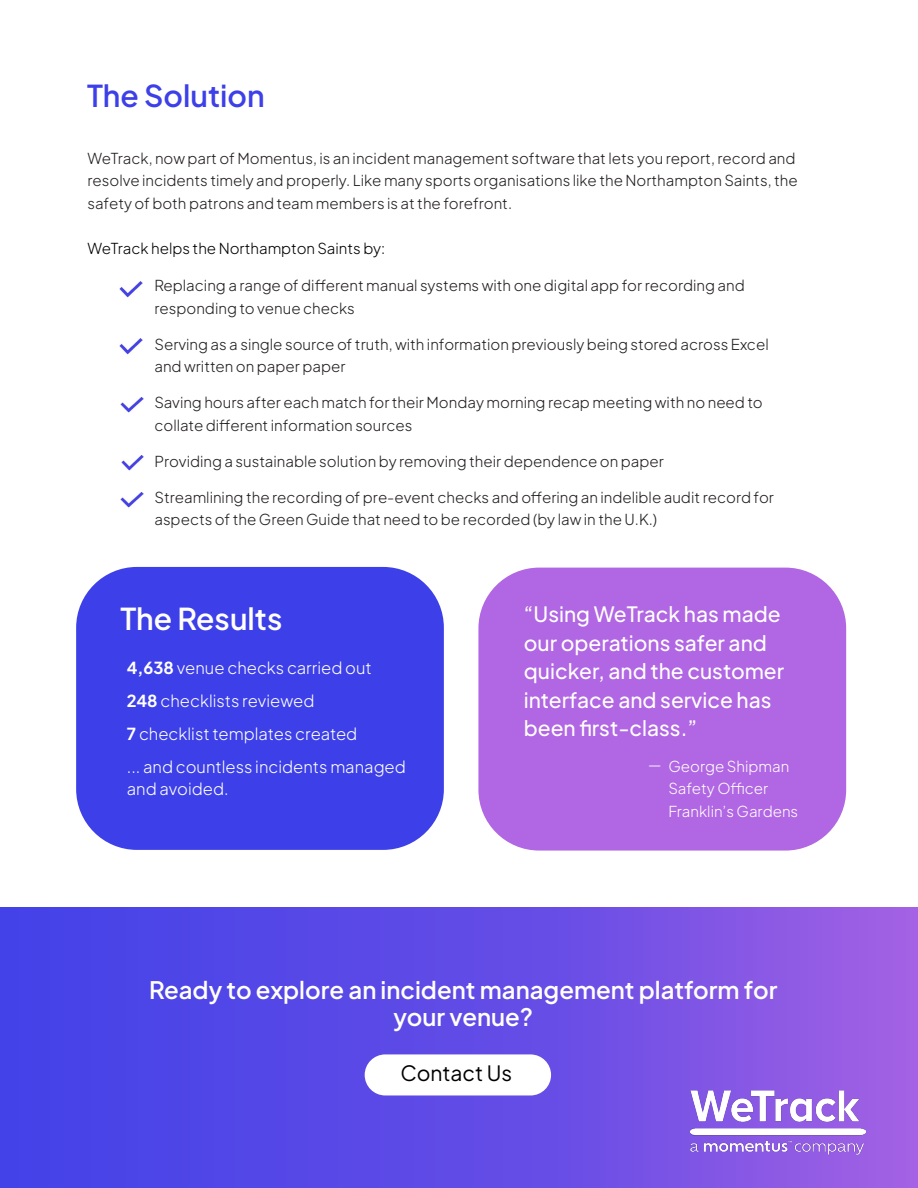
<style>
.page{position:relative;width:918px;height:1188px;background:#fff}
.page>*{position:absolute;margin:0;border:0;box-sizing:border-box;transform-origin:0 0}
.t1{font:600 30px "Plus Jakarta Sans";color:#3d40e8}
.t2{font:600 30px "Plus Jakarta Sans";color:#fff}
.t3{font:600 24px/27px "Plus Jakarta Sans";color:#fff;text-align:center}
.t4{font:500 21px/28.5px "Plus Jakarta Sans";color:#fff}
.t5{font:21px "Plus Jakarta Sans";color:#000}
.t6{font:300 16.5px/33px "Plus Jakarta Sans";color:#fff}
.t7{font:300 15px/22.5px "Plus Jakarta Sans";color:#231f20}
.t8{font:300 15px/22.5px "Plus Jakarta Sans";color:#fff}
.t9{font:300 15px "Plus Jakarta Sans";color:#000}
.s1{font-weight:700}
</style>
<div class="page">
<div style="left:478px;top:568px;width:368px;height:283px;background:#b166e3;border-radius:61px"></div>
<div style="left:0;top:907px;width:918px;height:281px;background:linear-gradient(to right,#393fe8,#975de4)"></div>
<div style="left:365px;top:1054px;width:186px;height:41px;background:#fff;border-radius:21px"></div>
<img style="left:120px;top:281px;width:23px;height:17px">
<img style="left:120px;top:338px;width:23px;height:17px">
<img style="left:121px;top:397px;width:23px;height:16px">
<img style="left:121px;top:455px;width:23px;height:16px">
<img style="left:121px;top:492px;width:23px;height:16px">
<div style="left:76px;top:567px;width:368px;height:283px;background:#3d40e8;border-radius:61px"></div>
<img style="left:689px;top:1090px;width:176px;height:65px">
<h1 class="t1" style="left:87px;top:69px;width:179px">The Solution</h1>
<p class="t7" style="left:87px;top:145px;width:712px">WeTrack, now part of Momentus, is an incident management software that lets you report, record and resolve incidents timely and properly. Like many sports organisations like the Northampton Saints, the safety of both patrons and team members is at the forefront.</p>
<p class="t9" style="left:87px;top:236px;width:299px">WeTrack helps the Northampton Saints by:</p>
<p class="t7" style="left:154px;top:273px;width:592px">Replacing a range of different manual systems with one digital app for recording and responding to venue checks</p>
<p class="t7" style="left:154px;top:332px;width:616px">Serving as a single source of truth, with information previously being stored across Excel and written on paper paper</p>
<p class="t7" style="left:154px;top:390px;width:610px">Saving hours after each match for their Monday morning recap meeting with no need to collate different information sources</p>
<p class="t7" style="left:154px;top:449px;width:511px">Providing a sustainable solution by removing their dependence on paper</p>
<p class="t7" style="left:154px;top:485px;width:621px">Streamlining the recording of pre-event checks and offering an indelible audit record for aspects of the Green Guide that need to be recorded (by law in the U.K.)</p>
<h1 class="t2" style="left:120px;top:593px;width:164px">The Results</h1>
<p class="t6" style="left:127px;top:650px;width:281px"><span class="s1">4,638</span> venue checks carried out<br><span class="s1">248</span> checklists reviewed<br><span class="s1">7</span> checklist templates created<br>... and countless incidents managed</p>
<p class="t6" style="left:127px;top:771px;width:103px">and avoided.</p>
<h3 class="t4" style="left:524px;top:598px;width:262px">“Using WeTrack has made our operations safer and quicker, and the customer interface and service has been first-class.”</h3>
<p class="t8" style="left:669px;top:753px;width:131px">George Shipman<br>Safety Officer<br>Franklin’s Gardens</p>
<p class="t8" style="left:648px;top:751px;width:15px">—</p>
<h2 class="t3" style="left:149px;top:973px;width:630px">Ready to explore an incident management platform for your venue?</h2>
<h3 class="t5" style="left:400px;top:1056px;width:113px">Contact Us</h3>
</div>
